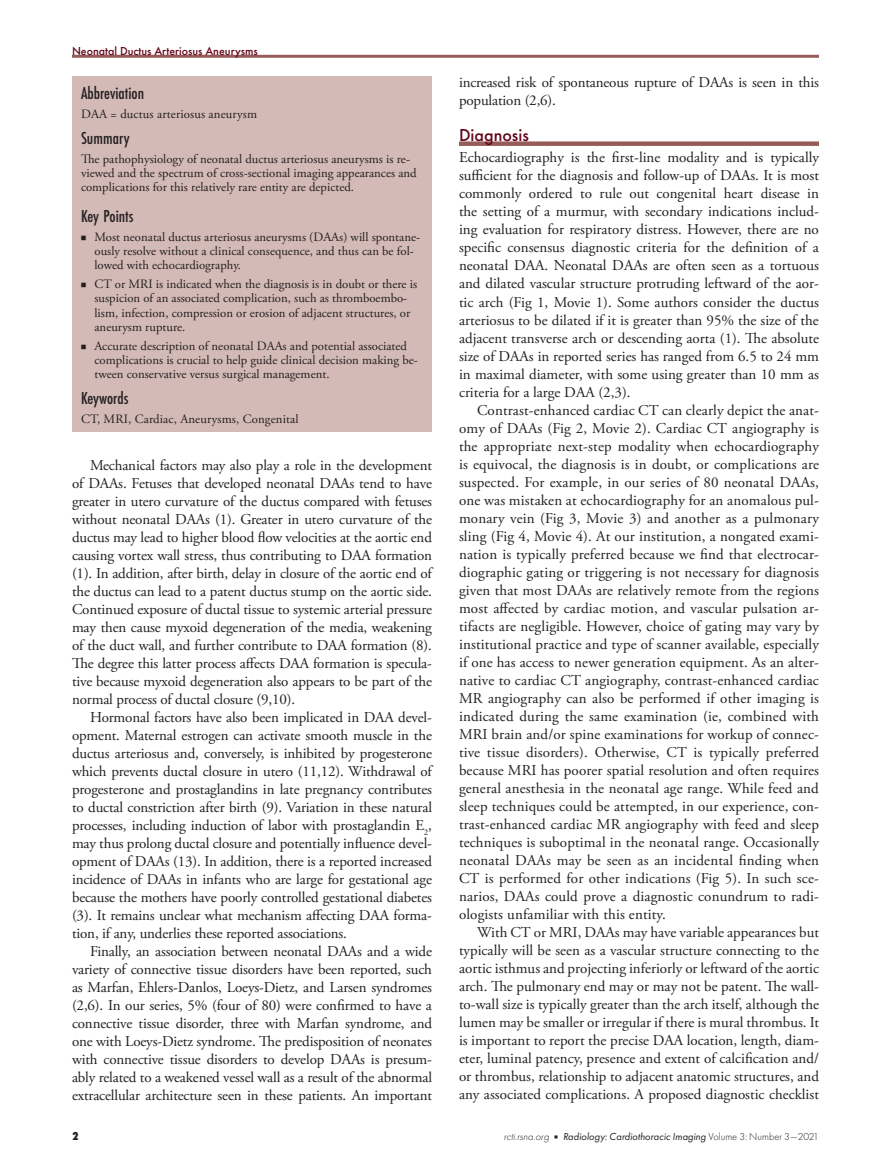
<style>
.page{position:relative;width:891px;height:1175px;background:#fff}
.page>*{position:absolute;margin:0;border:0;box-sizing:border-box;transform-origin:0 0}
.t1{font:500 18px "Futura PT Cond";color:#231f20}
.t2{font:500 18px "Futura PT";color:#65051c}
.t3{font:15px/18px "Adobe Garamond Pro";letter-spacing:-.01em;color:#231f20;text-align:justify}
.t4{font:12.75px/14.2px "Adobe Garamond Pro";color:#231f20}
.t5{font:500 12px "Futura PT";color:#65051c}
.t6{font:800 12px "Futura PT Cond";color:#231f20}
.t7{font:italic 10.5px "Futura PT";color:#231f20}
.s1{font-family:"Universal Newswith Comm Pi";font-size:9px}
.s2{font-weight:300}
.s3{font-family:"Universal Newswith Comm Pi";font-style:normal;font-size:6px}
.s4{font-weight:300;font-style:normal}
</style>
<div class="page">
<hr style="left:72px;top:55px;width:747px;height:3px;background:#965c59">
<div style="left:459px;top:141px;width:360px;height:5px;background:#965c59"></div>
<div style="left:72px;top:76px;width:360px;height:356px;background:#d4bab6"></div>
<p class="t5" style="left:72px;top:43px;width:187px">Neonatal Ductus Arteriosus Aneurysms</p>
<p class="t1" style="left:81px;top:83px;width:65px">Abbreviation</p>
<p class="t4" style="left:81px;top:107px;width:178px">DAA = ductus arteriosus aneurysm</p>
<p class="t1" style="left:81px;top:128px;width:50px">Summary</p>
<p class="t4" style="left:81px;top:152px;width:337px">The pathophysiology of neonatal ductus arteriosus aneurysms is re&shy;viewed and the spectrum of cross-sectional imaging appearances and complications for this relatively rare entity are depicted.</p>
<p class="t1" style="left:81px;top:205px;width:54px">Key Points</p>
<p class="t4" style="left:94px;top:230px;width:327px;text-indent:-14px"><span class="s1">n</span> Most neonatal ductus arteriosus aneurysms (DAAs) will spontane&shy;ously resolve without a clinical consequence, and thus can be fol&shy;lowed with echocardiography.</p>
<p class="t4" style="left:94px;top:277px;width:324px;text-indent:-14px"><span class="s1">n</span> CT or MRI is indicated when the diagnosis is in doubt or there is suspicion of an associated complication, such as thromboembo&shy;lism, infection, compression or erosion of adjacent structures, or aneurysm rupture.</p>
<p class="t4" style="left:94px;top:339px;width:325px;text-indent:-14px"><span class="s1">n</span> Accurate description of neonatal DAAs and potential associated complications is crucial to help guide clinical decision making be&shy;tween conservative versus surgical management.</p>
<p class="t1" style="left:81px;top:387px;width:49px">Keywords</p>
<p class="t4" style="left:81px;top:412px;width:219px">CT, MRI, Cardiac, Aneurysms, Congenital</p>
<p class="t3" style="left:72px;top:456px;width:362px;text-indent:18px">Mechanical factors may also play a role in the development of DAAs. Fetuses that developed neonatal DAAs tend to have greater in utero curvature of the ductus compared with fetuses without neonatal DAAs (1). Greater in utero curvature of the ductus may lead to higher blood flow velocities at the aortic end causing vortex wall stress, thus contributing to DAA formation (1). In addition, after birth, delay in closure of the aortic end of the ductus can lead to a patent ductus stump on the aortic side.<br>Continued exposure of ductal tissue to systemic arterial pressure may then cause myxoid degeneration of the media, weakening of the duct wall, and further contribute to DAA formation (8).<br>The degree this latter process affects DAA formation is specula&shy;tive because myxoid degeneration also appears to be part of the normal process of ductal closure (9,10).</p>
<p class="t3" style="left:72px;top:708px;width:362px;text-indent:18px">Hormonal factors have also been implicated in DAA devel&shy;opment. Maternal estrogen can activate smooth muscle in the ductus arteriosus and, conversely, is inhibited by progesterone which prevents ductal closure in utero (11,12). Withdrawal of progesterone and prostaglandins in late pregnancy contributes to ductal constriction after birth (9). Variation in these natural processes, including induction of labor with prostaglandin E<sub>2</sub>, may thus prolong ductal closure and potentially influence devel&shy;opment of DAAs (13). In addition, there is a reported increased incidence of DAAs in infants who are large for gestational age because the mothers have poorly controlled gestational diabetes (3). It remains unclear what mechanism affecting DAA forma&shy;tion, if any, underlies these reported associations.</p>
<p class="t3" style="left:72px;top:942px;width:362px;text-indent:18px">Finally, an association between neonatal DAAs and a wide variety of connective tissue disorders have been reported, such as Marfan, Ehlers-Danlos, Loeys-Dietz, and Larsen syndromes (2,6). In our series, 5% (four of 80) were confirmed to have a connective tissue disorder, three with Marfan syndrome, and one with Loeys-Dietz syndrome. The predisposition of neonates with connective tissue disorders to develop DAAs is presum&shy;ably related to a weakened vessel wall as a result of the abnormal extracellular architecture seen in these patients. An important</p>
<p class="t3" style="left:459px;top:74px;width:362px">increased risk of spontaneous rupture of DAAs is seen in this population (2,6).</p>
<p class="t2" style="left:459px;top:125px;width:71px">Diagnosis</p>
<p class="t3" style="left:459px;top:149px;width:362px">Echocardiography is the first-line modality and is typically sufficient for the diagnosis and follow-up of DAAs. It is most commonly ordered to rule out congenital heart disease in the setting of a murmur, with secondary indications includ&shy;ing evaluation for respiratory distress. However, there are no specific consensus diagnostic criteria for the definition of a neonatal DAA. Neonatal DAAs are often seen as a tortuous and dilated vascular structure protruding leftward of the aor&shy;tic arch (Fig 1, Movie 1). Some authors consider the ductus arteriosus to be dilated if it is greater than 95% the size of the adjacent transverse arch or descending aorta (1). The absolute size of DAAs in reported series has ranged from 6.5 to 24 mm in maximal diameter, with some using greater than 10 mm as criteria for a large DAA (2,3).</p>
<p class="t3" style="left:459px;top:401px;width:362px;text-indent:18px">Contrast-enhanced cardiac CT can clearly depict the anat&shy;omy of DAAs (Fig 2, Movie 2). Cardiac CT angiography is the appropriate next-step modality when echocardiography is equivocal, the diagnosis is in doubt, or complications are suspected. For example, in our series of 80 neonatal DAAs, one was mistaken at echocardiography for an anomalous pul&shy;monary vein (Fig 3, Movie 3) and another as a pulmonary sling (Fig 4, Movie 4). At our institution, a nongated exami&shy;nation is typically preferred because we find that electrocar&shy;diographic gating or triggering is not necessary for diagnosis given that most DAAs are relatively remote from the regions most affected by cardiac motion, and vascular pulsation ar&shy;tifacts are negligible. However, choice of gating may vary by institutional practice and type of scanner available, especially if one has access to newer generation equipment. As an alter&shy;native to cardiac CT angiography, contrast-enhanced cardiac MR angiography can also be performed if other imaging is indicated during the same examination (ie, combined with MRI brain and/or spine examinations for workup of connec&shy;tive tissue disorders). Otherwise, CT is typically preferred because MRI has poorer spatial resolution and often requires general anesthesia in the neonatal age range. While feed and sleep techniques could be attempted, in our experience, con&shy;trast-enhanced cardiac MR angiography with feed and sleep techniques is suboptimal in the neonatal range. Occasionally neonatal DAAs may be seen as an incidental finding when CT is performed for other indications (Fig 5). In such sce&shy;narios, DAAs could prove a diagnostic conundrum to radi&shy;ologists unfamiliar with this entity.</p>
<p class="t3" style="left:459px;top:923px;width:362px;text-indent:18px">With CT or MRI, DAAs may have variable appearances but typically will be seen as a vascular structure connecting to the aortic isthmus and projecting inferiorly or leftward of the aortic arch. The pulmonary end may or may not be patent. The wall&shy;to-wall size is typically greater than the arch itself, although the lumen may be smaller or irregular if there is mural thrombus. It is important to report the precise DAA location, length, diam&shy;eter, luminal patency, presence and extent of calcification and/ or thrombus, relationship to adjacent anatomic structures, and any associated complications. A proposed diagnostic checklist</p>
<p class="t6" style="left:72px;top:1128px;width:8px">2</p>
<p class="t7" style="left:504px;top:1130px;width:317px"><span class="s2">rcti.rsna.org</span> <span class="s3">n</span> Radiology: Cardiothoracic Imaging <span class="s4">Volume 3: Number 3—2021</span></p>
</div>
